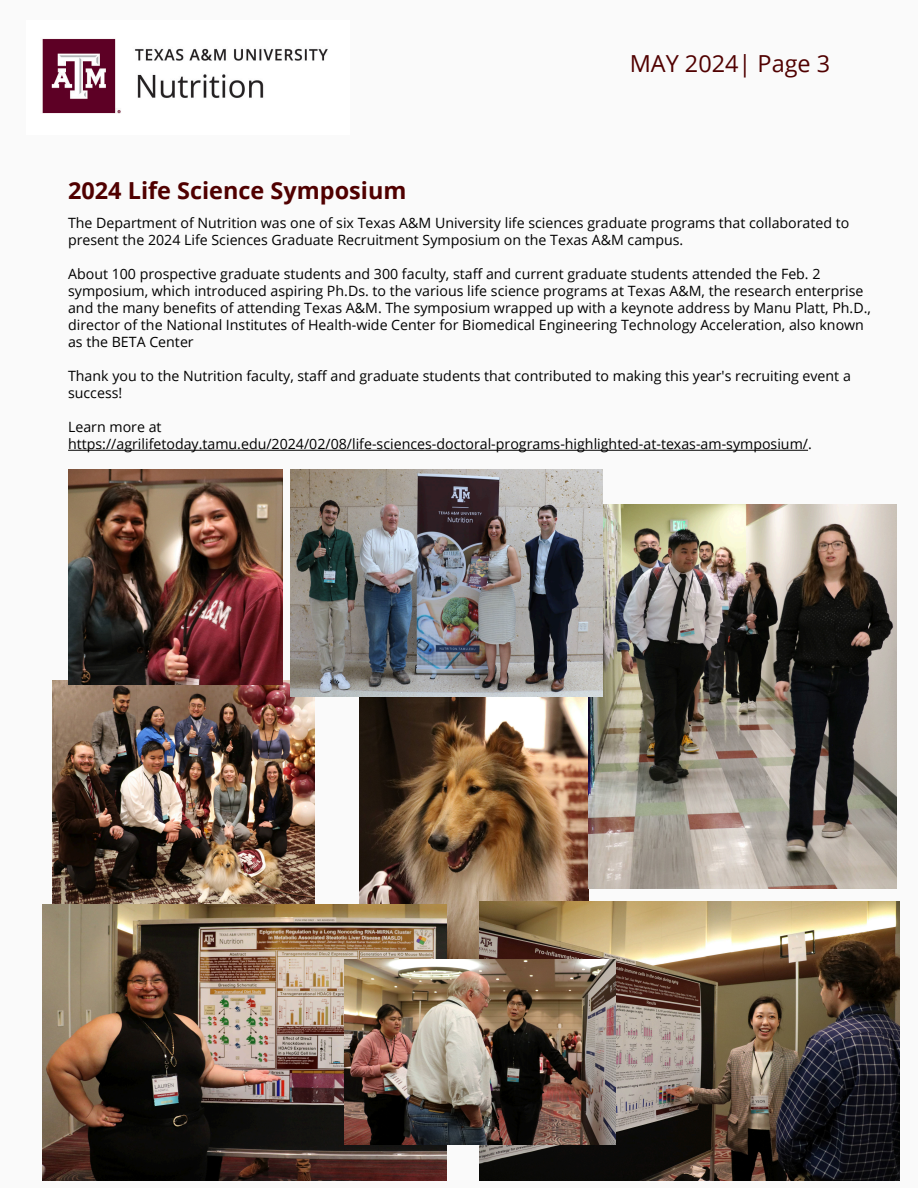
<style>
.page{position:relative;width:918px;height:1188px;background:#fafafa}
.page>*{position:absolute;margin:0;border:0;box-sizing:border-box;transform-origin:0 0}
.t1{font:700 23.4px "Open Sans";color:#500000}
.t2{font:23.4px "Open Sans";color:#500000}
.t3{font:14.25px/17px "Open Sans";color:#000}
</style>
<div class="page">
<img style="left:42px;top:39px;width:286px;height:75px">
<hr style="left:68px;top:450px;width:740px;height:1px;background:#000">
<img style="left:359px;top:697px;width:230px;height:263px">
<img style="left:52px;top:681px;width:263px;height:224px">
<img style="left:589px;top:505px;width:308px;height:383px">
<img style="left:291px;top:470px;width:312px;height:227px">
<img style="left:480px;top:901px;width:419px;height:280px">
<img style="left:42px;top:905px;width:405px;height:276px">
<img style="left:344px;top:960px;width:271px;height:185px">
<img style="left:68px;top:470px;width:215px;height:214px">
<h1 class="t2" style="left:630px;top:47px;width:202px">MAY 2024| Page 3</h1>
<h1 class="t1" style="left:68px;top:174px;width:340px">2024 Life Science Symposium</h1>
<p class="t3" style="left:68px;top:214px;width:783px">The Department of Nutrition was one of six Texas A&amp;M University life sciences graduate programs that collaborated to present the 2024 Life Sciences Graduate Recruitment Symposium on the Texas A&amp;M campus.</p>
<p class="t3" style="left:68px;top:265px;width:804px">About 100 prospective graduate students and 300 faculty, staff and current graduate students attended the Feb. 2 symposium, which introduced aspiring Ph.Ds. to the various life science programs at Texas A&amp;M, the research enterprise and the many benefits of attending Texas A&amp;M. The symposium wrapped up with a keynote address by Manu Platt, Ph.D., director of the National Institutes of Health-wide Center for Biomedical Engineering Technology Acceleration, also known as the BETA Center</p>
<p class="t3" style="left:68px;top:367px;width:784px">Thank you to the Nutrition faculty, staff and graduate students that contributed to making this year's recruiting event a success!</p>
<p class="t3" style="left:68px;top:418px;width:745px">Learn more at https://agrilifetoday.tamu.edu/2024/02/08/life-sciences-doctoral-programs-highlighted-at-texas-am-symposium/.</p>
</div>
